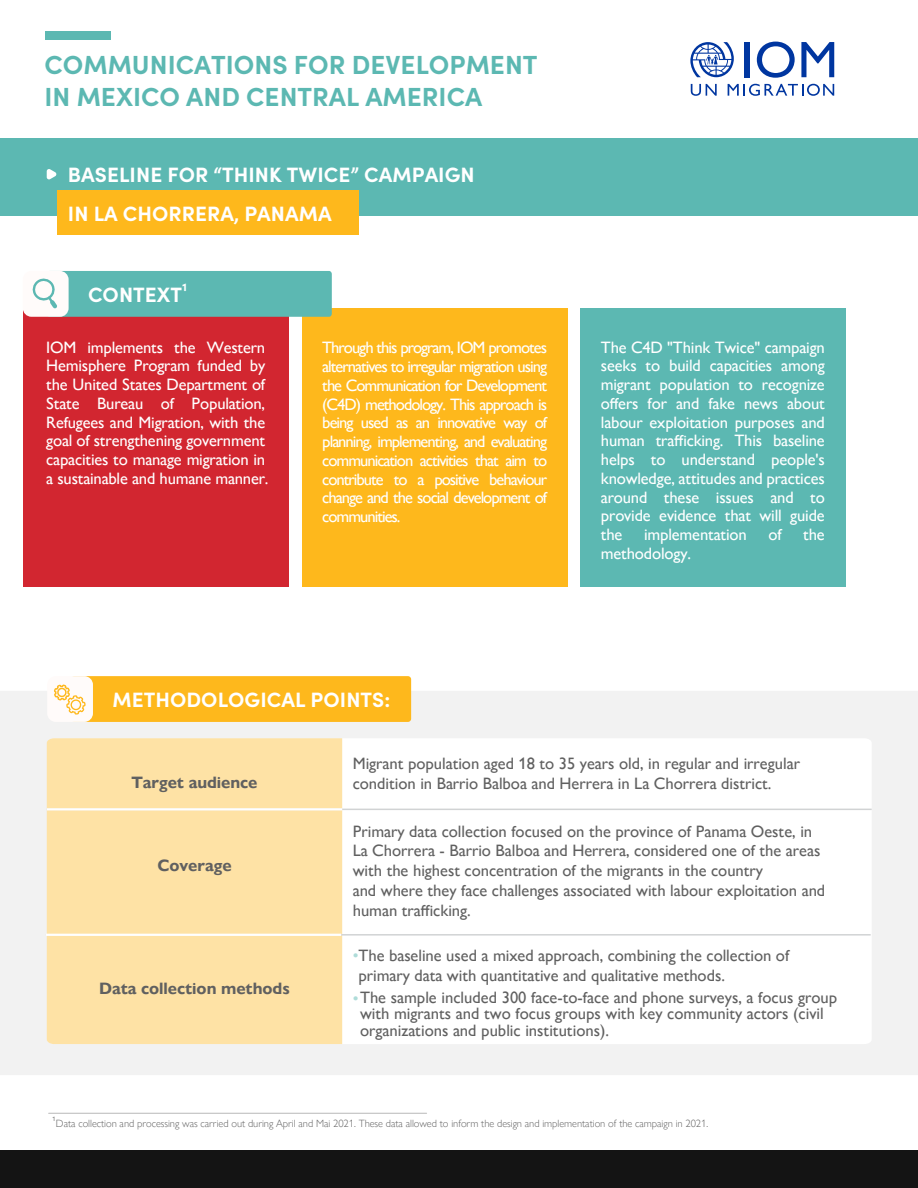
<style>
.page{position:relative;width:918px;height:1188px;background:#fff}
.page>*{position:absolute;margin:0;border:0;box-sizing:border-box;transform-origin:0 0}
.t1{font:700 26.25px/31.5px "Sofia Pro";color:#5cb8b2}
.t2{font:700 20.85px/39px "Sofia Pro";letter-spacing:.005em;color:#fff}
.t3{font:500 16.5px/18.8px "Gill Sans Nova";letter-spacing:-.01em;color:#fff;text-align:justify}
.t4{font:500 16.5px/19.8px "Gill Sans Nova";color:#606060}
.t5{font:700 16.5px "Gill Sans Nova";letter-spacing:-.005em;color:#606060}
.t6{font:300 10.5px "Gill Sans Nova";letter-spacing:-.005em;color:#606060}
.s1{color:#aedcd9}
.s2{font-size:12px}
</style>
<div class="page">
<div style="left:0;top:1151px;width:918px;height:37px;background:#141414"></div>
<div style="left:0;top:138px;width:918px;height:78px;background:#5cb8b2"></div>
<div style="left:57px;top:190px;width:302px;height:45px;background:#feb81c"></div>
<svg style="left:47px;top:169px;width:10px;height:11px"></svg>
<div style="left:46px;top:31px;width:65px;height:8px;background:#5cb8b2"></div>
<div style="left:0;top:691px;width:918px;height:384px;background:#f2f2f2"></div>
<svg style="left:342px;top:738px;width:530px;height:306px"></svg>
<div style="left:47px;top:738px;width:295px;height:306px;background:#fee2a5"></div>
<hr style="left:47px;top:809px;width:825px;height:1px;background:#d1d3d4">
<hr style="left:47px;top:808px;width:295px;height:2px;background:#fff">
<hr style="left:46px;top:934px;width:825px;height:2px;background:#d1d3d4">
<hr style="left:46px;top:934px;width:295px;height:2px;background:#fff">
<div style="left:71px;top:676px;width:340px;height:46px;background:#feb81c;border-radius:3px"></div>
<div style="left:47px;top:676px;width:46px;height:46px;background:#fffbfa;border-radius:9px"></div>
<svg style="left:54px;top:685px;width:32px;height:30px"></svg>
<div style="left:23px;top:308px;width:266px;height:278px;background:#d22630"></div>
<div style="left:302px;top:308px;width:266px;height:278px;background:#feb81c"></div>
<div style="left:580px;top:308px;width:266px;height:278px;background:#5cb8b2"></div>
<div style="left:47px;top:271px;width:285px;height:46px;background:#5cb8b2;border-radius:3px"></div>
<div style="left:23px;top:271px;width:46px;height:46px;background:#fffbfa;border-radius:9px"></div>
<svg style="left:32px;top:278px;width:25px;height:31px"></svg>
<div style="left:745px;top:42px;width:5px;height:35px;background:#0036a0"></div>
<svg style="left:757px;top:42px;width:38px;height:36px"></svg>
<svg style="left:801px;top:42px;width:33px;height:35px"></svg>
<svg style="left:691px;top:84px;width:26px;height:12px"></svg>
<svg style="left:728px;top:84px;width:106px;height:12px"></svg>
<svg style="left:690px;top:42px;width:44px;height:35px"></svg>
<hr style="left:49px;top:1113px;width:378px;height:1px;background:#606060">
<h1 class="t1" style="left:45px;top:47px;width:495px">COMMUNICATIONS FOR DEVELOPMENT<br>IN MEXICO AND CENTRAL AMERICA</h1>
<p class="t2" style="left:68px;top:153px;width:408px">BASELINE FOR “THINK TWICE” CAMPAIGN<br>IN LA CHORRERA, PANAMA</p>
<p class="t2" style="left:88px;top:273px;width:101px">CONTEXT¹</p>
<p class="t3" style="left:46px;top:337px;width:224px;text-align:left">IOM implements the Western<br>Hemisphere Program funded by the United States Department of<br>State Bureau of Population,<br>Refugees and Migration, with the goal of strengthening government capacities to manage migration in a sustainable and humane manner.</p>
<p class="t3" style="left:322px;top:338px;width:226px">Through this program, IOM promotes alternatives to irregular migration using the Communication for Development (C4D) methodology. This approach is being used as an innovative way of planning, implementing, and evaluating communication activities that aim to contribute to a positive behaviour change and the social development of communities.</p>
<p class="t3" style="left:601px;top:337px;width:226px">The C4D "Think Twice" campaign seeks to build capacities among migrant population to recognize offers for and fake news about labour exploitation purposes and human trafficking. This baseline helps to understand people's knowledge, attitudes and practices around these issues and to provide evidence that will guide the</p>
<p class="t3" style="left:644px;top:525px;width:104px">implementation</p>
<p class="t3" style="left:768px;top:525px;width:15px">of</p>
<p class="t3" style="left:803px;top:525px;width:23px">the</p>
<p class="t3" style="left:601px;top:544px;width:92px">methodology.</p>
<p class="t2" style="left:112px;top:678px;width:279px">METHODOLOGICAL POINTS:</p>
<p class="t5" style="left:131px;top:772px;width:128px">Target audience</p>
<p class="t5" style="left:157px;top:855px;width:76px">Coverage</p>
<p class="t5" style="left:99px;top:979px;width:192px">Data collection methods</p>
<p class="t4" style="left:353px;top:754px;width:449px">Migrant population aged 18 to 35 years old, in regular and irregular condition in Barrio Balboa and Herrera in La Chorrera district.</p>
<p class="t4" style="left:353px;top:821px;width:474px">Primary data collection focused on the province of Panama Oeste, in La Chorrera - Barrio Balboa and Herrera, considered one of the areas with the highest concentration of the migrants in the country<br>and where they face challenges associated with labour exploitation and human trafficking.</p>
<p class="t4" style="left:359px;top:945px;width:432px;text-indent:-6px"><span class="s1">•</span>The baseline used a mixed approach, combining the collection of primary data with quantitative and qualitative methods.</p>
<p class="t4" style="left:360px;top:989px;width:479px;line-height:16.5px;text-indent:-7px"><span class="s1">•</span>The sample included 300 face-to-face and phone surveys, a focus group with migrants and two focus groups with key community actors (civil organizations and public institutions).</p>
<p class="t6" style="left:52px;top:1117px;width:657px"><span class="s2">¹</span>Data collection and processing was carried out during April and Mai 2021. These data allowed to inform the design and implementation of the campaign in 2021.</p>
</div>
